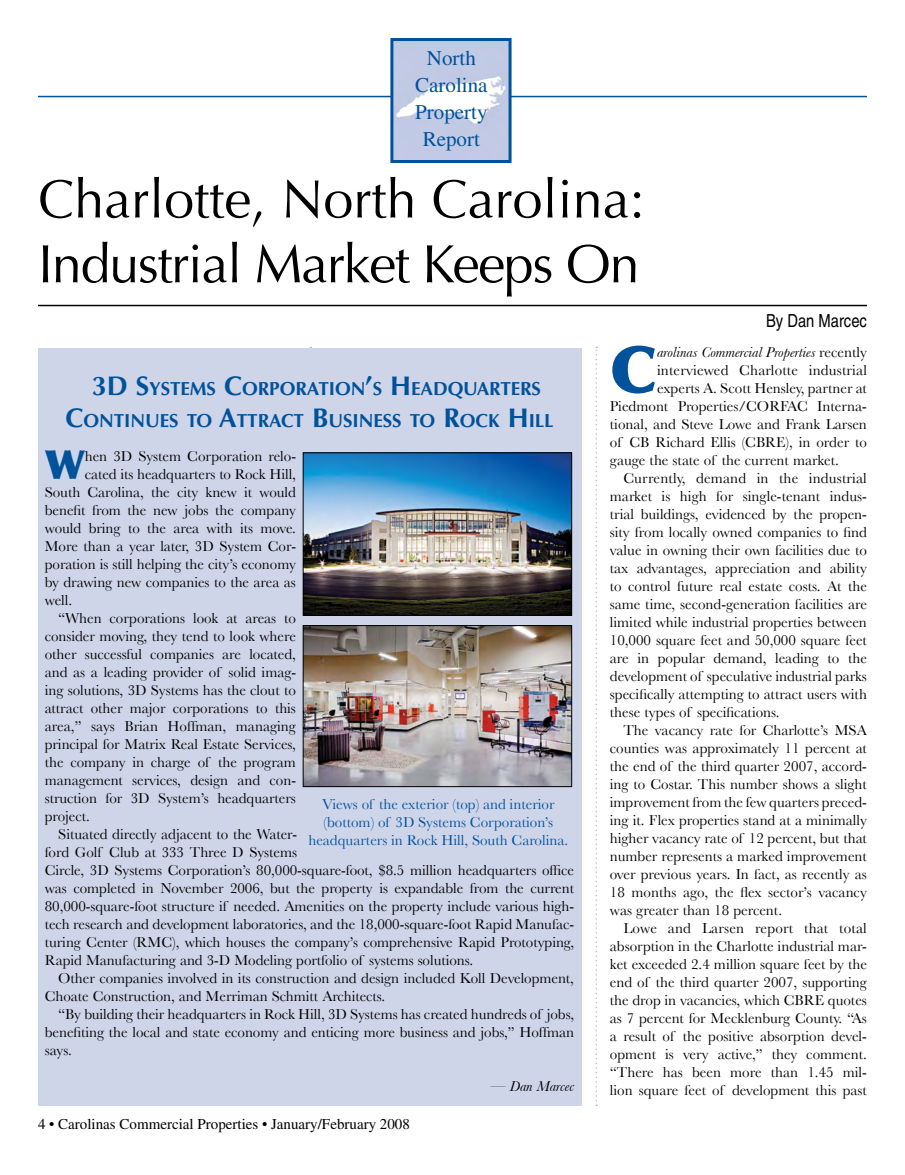
<style>
.page{position:relative;width:905px;height:1175px;background:#fff}
.page>*{position:absolute;margin:0;border:0;box-sizing:border-box;transform-origin:0 0}
.t1{font:900 65.25px "Optima";color:#00529b}
.t2{font:54px/64.8px "Optima";letter-spacing:-.01em;color:#000}
.t3{font:900 40.2px "Optima";color:#00529b}
.t4{font:21px/27px "Times";color:#00529b;text-align:center}
.t5{font:700 18.9px/32.4px "Optima";letter-spacing:-.005em;color:#00529b}
.t6{font:condensed 18px "Helvetica";color:#000}
.t7{font:15px "Baskerville";letter-spacing:-.005em;color:#000}
.t8{font:15px/18px "Baskerville";color:#00529b;text-align:center}
.t9{font:15px "Times";color:#000}
.t10{font:italic 15px "Baskerville";color:#000}
.s1{font-size:27px}
.s2{font-style:normal}
</style>
<div class="page">
<hr style="left:38px;top:96px;width:353px;height:1px;background:#00529b">
<hr style="left:508px;top:96px;width:358px;height:1px;background:#00529b">
<img style="left:394px;top:42px;width:113px;height:117px">
<div style="left:390px;top:38px;width:121px;height:125px;border:3px solid #00529b"></div>
<hr style="left:38px;top:305px;width:828px;height:1px;background:#000">
<svg style="left:595px;top:346px;width:2px;height:760px"></svg>
<div style="left:38px;top:349px;width:543px;height:757px;background:#cfd5e9"></div>
<img style="left:305px;top:454px;width:265px;height:159px">
<div style="left:303px;top:452px;width:269px;height:163px;border:1px solid #000"></div>
<img style="left:305px;top:627px;width:265px;height:158px">
<div style="left:303px;top:625px;width:269px;height:162px;border:1px solid #000"></div>
<h3 class="t4" style="left:415px;top:44px;width:74px">North<br>Carolina<br>Property<br>Report</h3>
<h2 class="t2" style="left:38px;top:167px;width:608px">Charlotte, North Carolina:<br>Industrial Market Keeps On</h2>
<p class="t6" style="left:766px;top:310px;width:102px">By Dan Marcec</p>
<p class="t5" style="left:66px;top:372px;width:489px;text-indent:26px"><span class="s1">3D S</span>YSTEMS <span class="s1">C</span>ORPORATION<span class="s1">’</span>S <span class="s1">H</span>EADQUARTERS<br><span class="s1">C</span>ONTINUES TO <span class="s1">A</span>TTRACT <span class="s1">B</span>USINESS TO <span class="s1">R</span>OCK <span class="s1">H</span>ILL</p>
<h3 class="t3" style="left:45px;top:440px;width:42px">W</h3>
<p class="t7" style="left:85px;top:447px;width:213px">hen 3D System Corporation relo-</p>
<p class="t7" style="left:85px;top:465px;width:213px">cated its headquarters to Rock Hill,</p>
<p class="t7" style="left:45px;top:483px;width:253px">South Carolina, the city knew it would</p>
<p class="t7" style="left:45px;top:501px;width:252px">benefit from the new jobs the company</p>
<p class="t7" style="left:45px;top:519px;width:253px">would bring to the area with its move.</p>
<p class="t7" style="left:45px;top:537px;width:253px">More than a year later, 3D System Cor-</p>
<p class="t7" style="left:45px;top:555px;width:252px">poration is still helping the city’s economy</p>
<p class="t7" style="left:45px;top:573px;width:253px">by drawing new companies to the area as</p>
<p class="t7" style="left:45px;top:591px;width:29px">well.</p>
<p class="t7" style="left:58px;top:609px;width:239px">“When corporations look at areas to</p>
<p class="t7" style="left:45px;top:627px;width:252px">consider moving, they tend to look where</p>
<p class="t7" style="left:45px;top:645px;width:253px">other successful companies are located,</p>
<p class="t7" style="left:45px;top:663px;width:253px">and as a leading provider of solid imag-</p>
<p class="t7" style="left:45px;top:681px;width:252px">ing solutions, 3D Systems has the clout to</p>
<p class="t7" style="left:45px;top:699px;width:253px">attract other major corporations to this</p>
<p class="t7" style="left:45px;top:717px;width:253px">area,” says Brian Hoffman, managing</p>
<p class="t7" style="left:45px;top:735px;width:253px">principal for Matrix Real Estate Services,</p>
<p class="t7" style="left:45px;top:753px;width:253px">the company in charge of the program</p>
<p class="t7" style="left:45px;top:771px;width:253px">management services, design and con-</p>
<p class="t7" style="left:45px;top:789px;width:253px">struction for 3D System’s headquarters</p>
<p class="t7" style="left:45px;top:807px;width:47px">project.</p>
<p class="t7" style="left:58px;top:825px;width:240px">Situated directly adjacent to the Water-</p>
<p class="t7" style="left:45px;top:843px;width:254px">ford Golf Club at 333 Three D Systems</p>
<p class="t7" style="left:45px;top:861px;width:531px">Circle, 3D Systems Corporation’s 80,000-square-foot, $8.5 million headquarters office</p>
<p class="t7" style="left:45px;top:879px;width:531px">was completed in November 2006, but the property is expandable from the current</p>
<p class="t7" style="left:45px;top:897px;width:531px">80,000-square-foot structure if needed. Amenities on the property include various high-</p>
<p class="t7" style="left:45px;top:915px;width:531px">tech research and development laboratories, and the 18,000-square-foot Rapid Manufac-</p>
<p class="t7" style="left:45px;top:933px;width:531px">turing Center (RMC), which houses the company’s comprehensive Rapid Prototyping,</p>
<p class="t7" style="left:45px;top:951px;width:430px">Rapid Manufacturing and 3-D Modeling portfolio of systems solutions.</p>
<p class="t7" style="left:58px;top:969px;width:517px">Other companies involved in its construction and design included Koll Development,</p>
<p class="t7" style="left:45px;top:987px;width:342px">Choate Construction, and Merriman Schmitt Architects.</p>
<p class="t7" style="left:58px;top:1005px;width:517px">“By building their headquarters in Rock Hill, 3D Systems has created hundreds of jobs,</p>
<p class="t7" style="left:45px;top:1023px;width:531px">benefiting the local and state economy and enticing more business and jobs,” Hoffman</p>
<p class="t7" style="left:45px;top:1041px;width:29px">says.</p>
<p class="t10" style="left:491px;top:1077px;width:85px">— Dan Marcec</p>
<p class="t8" style="left:308px;top:795px;width:261px">Views of the exterior (top) and interior (bottom) of 3D Systems Corporation’s headquarters in Rock Hill, South Carolina.</p>
<p class="t9" style="left:49px;top:1115px;width:362px">• Carolinas Commercial Properties • January/February 2008</p>
<h1 class="t1" style="left:610px;top:330px;width:49px">C</h1>
<p class="t10" style="left:657px;top:343px;width:211px">arolinas Commercial Properties <span class="s2">recently</span></p>
<p class="t7" style="left:657px;top:361px;width:211px">interviewed Charlotte industrial</p>
<p class="t7" style="left:657px;top:379px;width:211px">experts A. Scott Hensley, partner at</p>
<p class="t7" style="left:610px;top:397px;width:258px">Piedmont Properties/CORFAC Interna-</p>
<p class="t7" style="left:610px;top:415px;width:258px">tional, and Steve Lowe and Frank Larsen</p>
<p class="t7" style="left:610px;top:433px;width:258px">of CB Richard Ellis (CBRE), in order to</p>
<p class="t7" style="left:610px;top:451px;width:230px">gauge the state of the current market.</p>
<p class="t7" style="left:623px;top:469px;width:245px">Currently, demand in the industrial</p>
<p class="t7" style="left:610px;top:487px;width:258px">market is high for single-tenant indus-</p>
<p class="t7" style="left:610px;top:505px;width:258px">trial buildings, evidenced by the propen-</p>
<p class="t7" style="left:610px;top:523px;width:258px">sity from locally owned companies to find</p>
<p class="t7" style="left:610px;top:541px;width:258px">value in owning their own facilities due to</p>
<p class="t7" style="left:610px;top:559px;width:258px">tax advantages, appreciation and ability</p>
<p class="t7" style="left:610px;top:577px;width:258px">to control future real estate costs. At the</p>
<p class="t7" style="left:610px;top:595px;width:258px">same time, second-generation facilities are</p>
<p class="t7" style="left:610px;top:613px;width:258px">limited while industrial properties between</p>
<p class="t7" style="left:610px;top:631px;width:258px">10,000 square feet and 50,000 square feet</p>
<p class="t7" style="left:610px;top:649px;width:258px">are in popular demand, leading to the</p>
<p class="t7" style="left:610px;top:667px;width:258px">development of speculative industrial parks</p>
<p class="t7" style="left:610px;top:685px;width:258px">specifically attempting to attract users with</p>
<p class="t7" style="left:610px;top:703px;width:171px">these types of specifications.</p>
<p class="t7" style="left:623px;top:721px;width:245px">The vacancy rate for Charlotte’s MSA</p>
<p class="t7" style="left:610px;top:739px;width:258px">counties was approximately 11 percent at</p>
<p class="t7" style="left:610px;top:757px;width:258px">the end of the third quarter 2007, accord-</p>
<p class="t7" style="left:610px;top:775px;width:258px">ing to Costar. This number shows a slight</p>
<p class="t7" style="left:610px;top:793px;width:258px">improvement from the few quarters preced-</p>
<p class="t7" style="left:610px;top:811px;width:258px">ing it. Flex properties stand at a minimally</p>
<p class="t7" style="left:610px;top:829px;width:258px">higher vacancy rate of 12 percent, but that</p>
<p class="t7" style="left:610px;top:847px;width:258px">number represents a marked improvement</p>
<p class="t7" style="left:610px;top:865px;width:258px">over previous years. In fact, as recently as</p>
<p class="t7" style="left:610px;top:883px;width:258px">18 months ago, the flex sector’s vacancy</p>
<p class="t7" style="left:610px;top:901px;width:174px">was greater than 18 percent.</p>
<p class="t7" style="left:623px;top:919px;width:245px">Lowe and Larsen report that total</p>
<p class="t7" style="left:610px;top:937px;width:258px">absorption in the Charlotte industrial mar-</p>
<p class="t7" style="left:610px;top:955px;width:258px">ket exceeded 2.4 million square feet by the</p>
<p class="t7" style="left:610px;top:973px;width:258px">end of the third quarter 2007, supporting</p>
<p class="t7" style="left:610px;top:991px;width:258px">the drop in vacancies, which CBRE quotes</p>
<p class="t7" style="left:610px;top:1009px;width:258px">as 7 percent for Mecklenburg County. “As</p>
<p class="t7" style="left:610px;top:1027px;width:258px">a result of the positive absorption devel-</p>
<p class="t7" style="left:610px;top:1045px;width:258px">opment is very active,” they comment.</p>
<p class="t7" style="left:610px;top:1063px;width:258px">“There has been more than 1.45 mil-</p>
<p class="t7" style="left:610px;top:1081px;width:258px">lion square feet of development this past</p>
</div>
